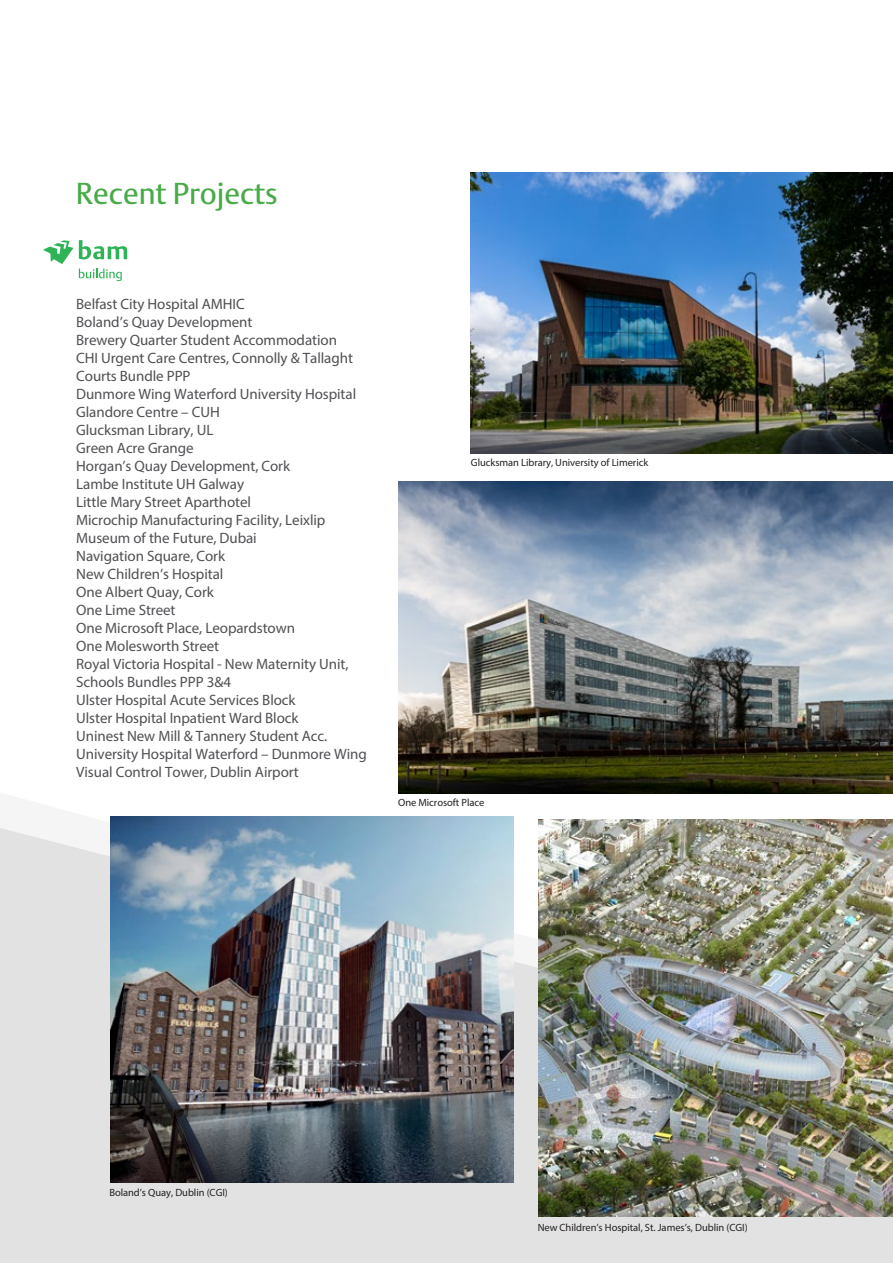
<style>
.page{position:relative;width:893px;height:1263px;background:#fff}
.page>*{position:absolute;margin:0;border:0;box-sizing:border-box;transform-origin:0 0}
.t1{font:30px "DTL Argo Pro";color:#49aa48}
.t2{font:15px/18px "Myriad Pro";letter-spacing:-.005em;color:#514f53}
.t3{font:10.5px "Myriad Pro";letter-spacing:-.005em;color:#231f20}
</style>
<div class="page">
<svg style="left:0;top:760px;width:893px;height:503px;fill:#e2e2e2"></svg>
<svg style="left:43px;top:240px;width:84px;height:41px"></svg>
<img style="left:471px;top:172px;width:422px;height:281px">
<img style="left:538px;top:819px;width:354px;height:398px">
<img style="left:398px;top:481px;width:494px;height:312px">
<img style="left:111px;top:817px;width:402px;height:366px">
<h1 class="t1" style="left:76px;top:175px;width:203px">Recent Projects</h1>
<p class="t2" style="left:76px;top:295px;width:292px">Belfast City Hospital AMHIC<br>Boland’s Quay Development<br>Brewery Quarter Student Accommodation<br>CHI Urgent Care Centres, Connolly &amp; Tallaght<br>Courts Bundle PPP<br>Dunmore Wing Waterford University Hospital<br>Glandore Centre – CUH<br>Glucksman Library, UL<br>Green Acre Grange<br>Horgan’s Quay Development, Cork<br>Lambe Institute UH Galway<br>Little Mary Street Aparthotel<br>Microchip Manufacturing Facility, Leixlip<br>Museum of the Future, Dubai<br>Navigation Square, Cork<br>New Children’s Hospital<br>One Albert Quay, Cork<br>One Lime Street<br>One Microsoft Place, Leopardstown<br>One Molesworth Street<br>Royal Victoria Hospital - New Maternity Unit,<br>Schools Bundles PPP 3&amp;4<br>Ulster Hospital Acute Services Block<br>Ulster Hospital Inpatient Ward Block<br>Uninest New Mill &amp; Tannery Student Acc.<br>University Hospital Waterford – Dunmore Wing<br>Visual Control Tower, Dublin Airport</p>
<p class="t3" style="left:471px;top:456px;width:179px">Glucksman Library, University of Limerick</p>
<p class="t3" style="left:398px;top:796px;width:88px">One Microsoft Place</p>
<p class="t3" style="left:109px;top:1186px;width:120px">Boland’s Quay, Dublin (CGI)</p>
<p class="t3" style="left:538px;top:1220px;width:212px">New Children’s Hospital, St. James’s, Dublin (CGI)</p>
</div>
